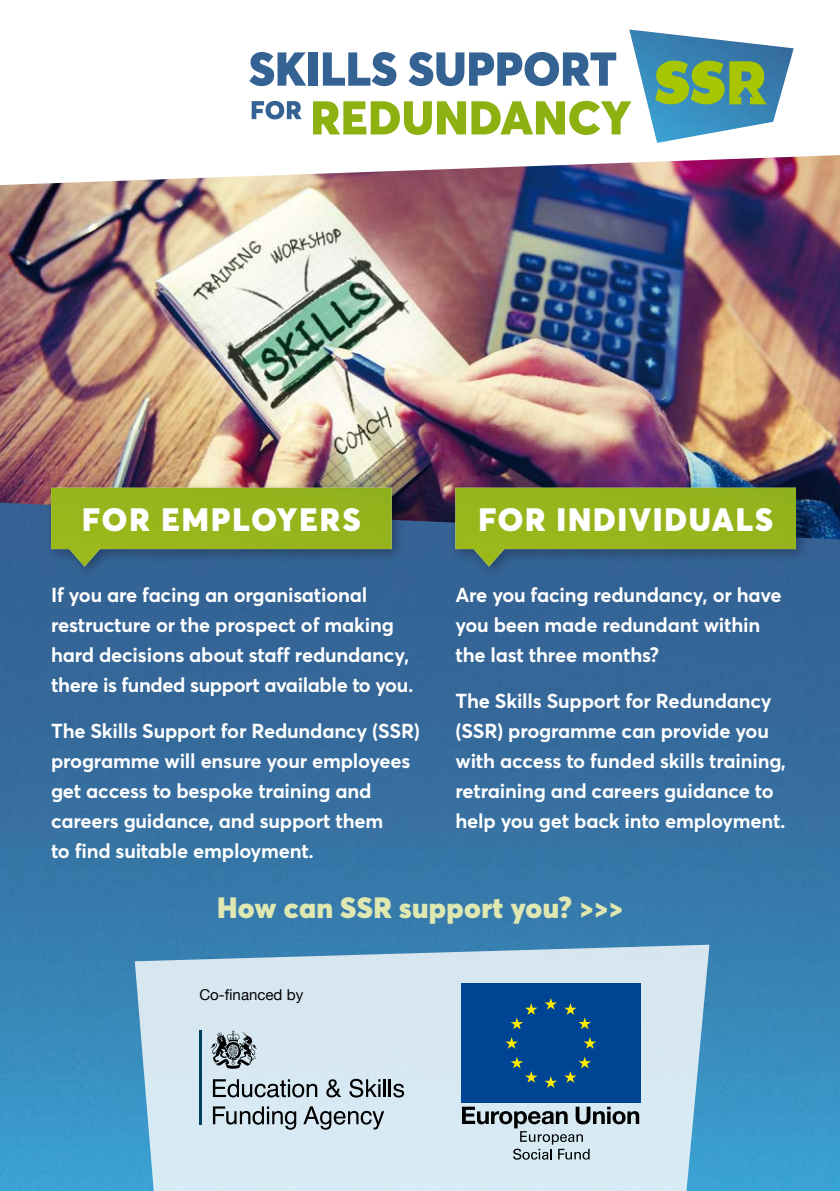
<style>
.page{position:relative;width:840px;height:1191px;background:#fff}
.page>*{position:absolute;margin:0;border:0;box-sizing:border-box;transform-origin:0 0}
.t1{font:900 32px "Averta";letter-spacing:.055em;color:#fff}
.t2{font:900 29px "Averta";letter-spacing:.01em;color:#dfe8b0}
.t3{font:700 20px/30px "Averta";letter-spacing:-.01em;color:#fff}
.t4{font:15px "Helvetica Neue";color:#000}
</style>
<div class="page">
<svg style="left:313px;top:101px;width:118px;height:34px"></svg>
<svg style="left:437px;top:101px;width:192px;height:34px"></svg>
<img style="left:629px;top:30px;width:164px;height:113px">
<svg style="left:249px;top:52px;width:57px;height:34px"></svg>
<div style="left:308px;top:52px;width:9px;height:34px;background:#336293"></div>
<svg style="left:323px;top:52px;width:73px;height:34px"></svg>
<svg style="left:408px;top:52px;width:208px;height:34px"></svg>
<svg style="left:251px;top:101px;width:50px;height:18px"></svg>
<svg style="left:654px;top:60px;width:112px;height:44px;background:#81ae3d"></svg>
<img style="left:0;top:155px;width:839px;height:347px">
<img style="left:0;top:502px;width:839px;height:689px">
<svg style="left:135px;top:944px;width:574px;height:247px;background:#c6deec"></svg>
<svg style="left:213px;top:1079px;width:104px;height:18px;background:#8f9ca2"></svg>
<svg style="left:326px;top:1079px;width:15px;height:18px"></svg>
<svg style="left:349px;top:1078px;width:36px;height:19px"></svg>
<hr style="left:388px;top:1079px;width:3px;height:18px;background:#000">
<svg style="left:393px;top:1083px;width:11px;height:14px"></svg>
<svg style="left:213px;top:1106px;width:83px;height:23px;background:#9eacb3"></svg>
<svg style="left:303px;top:1106px;width:81px;height:23px;background:#a0adb5"></svg>
<hr style="left:199px;top:1030px;width:2px;height:95px;background:#003f62">
<svg style="left:210px;top:1030px;width:47px;height:38px;background:#89939a"></svg>
<div style="left:461px;top:983px;width:179px;height:120px;background:#004494"></div>
<svg style="left:544px;top:998px;width:12px;height:11px"></svg>
<svg style="left:511px;top:1003px;width:26px;height:26px"></svg>
<svg style="left:505px;top:1037px;width:12px;height:11px"></svg>
<svg style="left:511px;top:1057px;width:26px;height:25px"></svg>
<svg style="left:544px;top:1076px;width:12px;height:12px"></svg>
<svg style="left:564px;top:1057px;width:26px;height:25px"></svg>
<svg style="left:584px;top:1037px;width:11px;height:11px"></svg>
<svg style="left:564px;top:1003px;width:26px;height:26px"></svg>
<svg style="left:461px;top:1106px;width:178px;height:53px;background:#afbfc7"></svg>
<div style="left:44px;top:481px;width:362px;height:99px;background:#000;opacity:.3"></div>
<img style="left:51px;top:488px;width:340px;height:78px">
<div style="left:448px;top:481px;width:362px;height:99px;background:#000;opacity:.3"></div>
<img style="left:455px;top:488px;width:340px;height:78px">
<h1 class="t1" style="left:82px;top:499px;width:258px">FOR EMPLOYERS</h1>
<h1 class="t1" style="left:478px;top:499px;width:292px">FOR INDIVIDUALS</h1>
<p class="t3" style="left:51px;top:579px;width:363px">If you are facing an organisational restructure or the prospect of making hard decisions about staff redundancy, there is funded support available to you.</p>
<p class="t3" style="left:51px;top:715px;width:370px">The Skills Support for Redundancy (SSR) programme will ensure your employees get access to bespoke training and careers guidance, and support them<br>to find suitable employment.</p>
<p class="t3" style="left:455px;top:579px;width:327px">Are you facing redundancy, or have you been made redundant within the last three months?</p>
<p class="t3" style="left:455px;top:685px;width:332px">The Skills Support for Redundancy (SSR) programme can provide you with access to funded skills training, retraining and careers guidance to help you get back into employment.</p>
<h2 class="t2" style="left:217px;top:889px;width:407px">HOW CAN SSR SUPPORT YOU? &gt;&gt;&gt;</h2>
<p class="t4" style="left:199px;top:983px;width:105px">Co-financed by</p>
</div>
